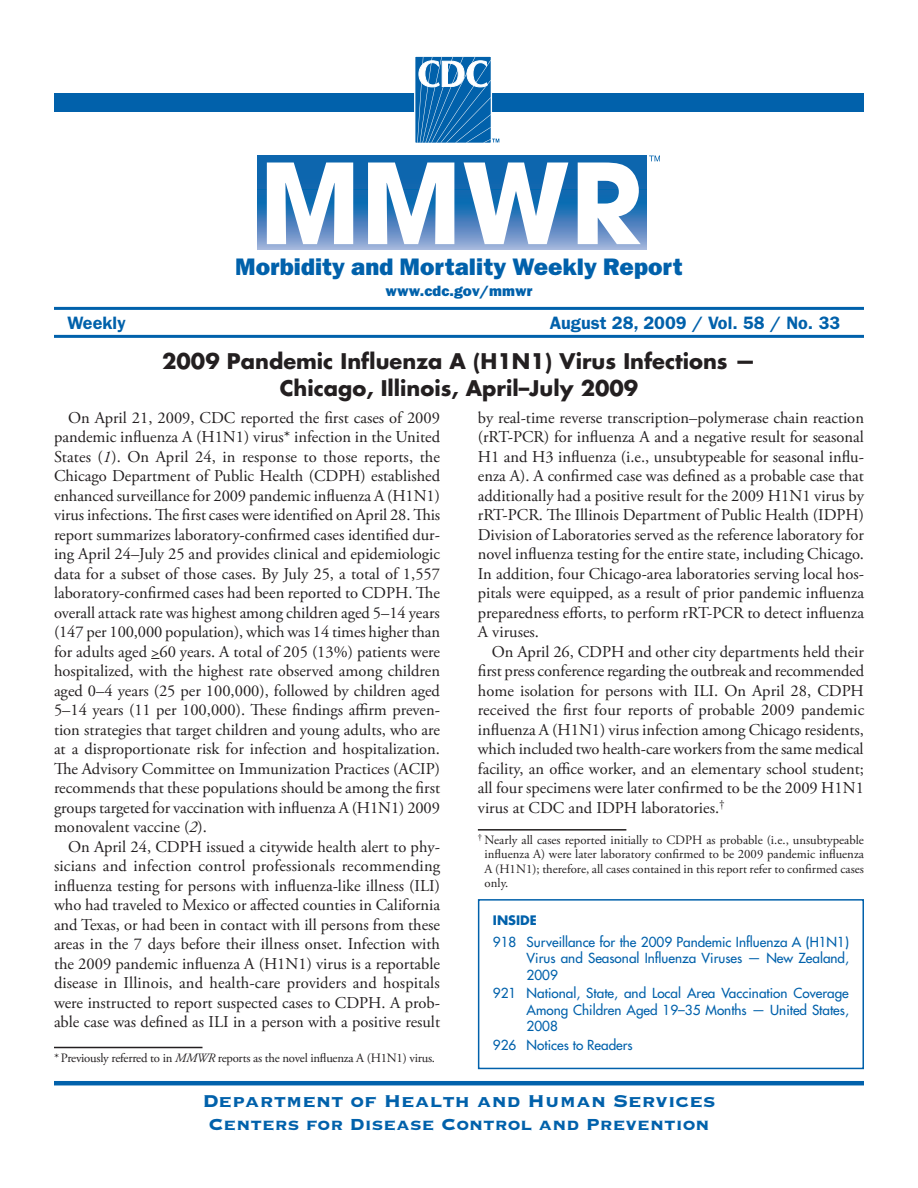
<style>
.page{position:relative;width:918px;height:1188px;background:#fff}
.page>*{position:absolute;margin:0;border:0;box-sizing:border-box;transform-origin:0 0}
.MMWR{font:24px "ITC Franklin Gothic Std Hvy";letter-spacing:.005em;color:#0161ab}
.Footer_-_HHS{font:22.5px "Copperplate Gothic Std 33 BC";color:#0161ab}
.Headline{font:700 21px/27px "Futura Std";color:#231f20;text-align:center}
.Footer_-_CDC{font:21px "Copperplate Gothic Std 33 BC";color:#0161ab}
.Cover_Date_Vol{font:600 18px "ITC Franklin Gothic Std";color:#0161ab}
.Body_Text{font:16.5px/19.5px "Adobe Garamond Pro";color:#231f20;text-align:justify}
.www_cdc{font:15px "ITC Franklin Gothic Std Hvy";letter-spacing:.005em;color:#0161ab}
.TOC_Headline_w_Rule{font:500 13.5px/16.5px "Futura Std";color:#0161ab;text-align:justify}
.Footnote_w_Rule_TEX{font:12.75px/14.2px "Adobe Garamond Pro";letter-spacing:-.015em;color:#231f20;text-align:justify}
.TOC_Title_INSIDE{font:700 12.75px "Futura Std";color:#0161ab}
.s1{font-style:italic}
</style>
<div class="page">
<hr style="left:54px;top:335px;width:810px;height:3px;background:#0161ab">
<hr style="left:54px;top:307px;width:810px;height:3px;background:#0161ab">
<div style="left:54px;top:94px;width:810px;height:18px;background:#0161ab"></div>
<div style="left:414px;top:56px;width:78px;height:88px;border:1px solid #fff"></div>
<svg style="left:417px;top:57px;width:82px;height:86px"></svg>
<hr style="left:54px;top:1081px;width:810px;height:4px;background:#0161ab">
<svg style="left:258px;top:155px;width:389px;height:95px;background:#4382be"></svg>
<svg style="left:267px;top:163px;width:86px;height:81px"></svg>
<svg style="left:368px;top:163px;width:86px;height:81px"></svg>
<svg style="left:464px;top:163px;width:104px;height:81px"></svg>
<svg style="left:578px;top:163px;width:63px;height:81px"></svg>
<svg style="left:649px;top:156px;width:11px;height:5px"></svg>
<hr style="left:54px;top:1047px;width:148px;height:1px;background:#231f20">
<div style="left:478px;top:899px;width:386px;height:170px;border:2px solid #0161ab"></div>
<hr style="left:478px;top:829px;width:148px;height:2px;background:#231f20">
<p class="MMWR" style="left:235px;top:253px;width:449px">Morbidity and Mortality Weekly Report</p>
<p class="www_cdc" style="left:385px;top:282px;width:149px">www.cdc.gov/mmwr</p>
<p class="Cover_Date_Vol" style="left:68px;top:312px;width:60px">Weekly</p>
<p class="Cover_Date_Vol" style="left:550px;top:312px;width:292px">August 28, 2009 / Vol. 58 / No. 33</p>
<h3 class="Headline" style="left:162px;top:347px;width:595px">2009 Pandemic Influenza A (H1N1) Virus Infections —<br>Chicago, Illinois, April–July 2009</h3>
<p class="Body_Text" style="left:54px;top:408px;width:388px;text-indent:14px">On April 21, 2009, CDC reported the first cases of 2009 pandemic influenza A (H1N1) virus* infection in the United States (<span class="s1">1</span>). On April 24, in response to those reports, the Chicago Department of Public Health (CDPH) established enhanced surveillance for 2009 pandemic influenza A (H1N1) virus infections. The first cases were identified on April 28. This report summarizes laboratory-confirmed cases identified dur&shy;ing April 24–July 25 and provides clinical and epidemiologic data for a subset of those cases. By July 25, a total of 1,557 laboratory-confirmed cases had been reported to CDPH. The overall attack rate was highest among children aged 5–14 years (147 per 100,000 population), which was 14 times higher than for adults aged &gt;60 years. A total of 205 (13%) patients were hospitalized, with the highest rate observed among children aged 0–4 years (25 per 100,000), followed by children aged 5–14 years (11 per 100,000). These findings affirm preven&shy;tion strategies that target children and young adults, who are at a disproportionate risk for infection and hospitalization.<br>The Advisory Committee on Immunization Practices (ACIP) recommends that these populations should be among the first groups targeted for vaccination with influenza A (H1N1) 2009 monovalent vaccine (<span class="s1">2</span>).</p>
<p class="Body_Text" style="left:54px;top:837px;width:388px;text-indent:14px">On April 24, CDPH issued a citywide health alert to phy&shy;sicians and infection control professionals recommending influenza testing for persons with influenza-like illness (ILI) who had traveled to Mexico or affected counties in California and Texas, or had been in contact with ill persons from these areas in the 7 days before their illness onset. Infection with the 2009 pandemic influenza A (H1N1) virus is a reportable disease in Illinois, and health-care providers and hospitals were instructed to report suspected cases to CDPH. A prob&shy;able case was defined as ILI in a person with a positive result</p>
<p class="Body_Text" style="left:478px;top:409px;width:388px">by real-time reverse transcription–polymerase chain reaction (rRT-PCR) for influenza A and a negative result for seasonal H1 and H3 influenza (i.e., unsubtypeable for seasonal influ&shy;enza A). A confirmed case was defined as a probable case that additionally had a positive result for the 2009 H1N1 virus by rRT-PCR. The Illinois Department of Public Health (IDPH)<br>Division of Laboratories served as the reference laboratory for novel influenza testing for the entire state, including Chicago.<br>In addition, four Chicago-area laboratories serving local hos&shy;pitals were equipped, as a result of prior pandemic influenza preparedness efforts, to perform rRT-PCR to detect influenza A viruses.</p>
<p class="Body_Text" style="left:478px;top:643px;width:388px;text-indent:14px">On April 26, CDPH and other city departments held their first press conference regarding the outbreak and recommended home isolation for persons with ILI. On April 28, CDPH received the first four reports of probable 2009 pandemic influenza A (H1N1) virus infection among Chicago residents, which included two health-care workers from the same medical facility, an office worker, and an elementary school student; all four specimens were later confirmed to be the 2009 H1N1 virus at CDC and IDPH laboratories.<sup>†</sup></p>
<p class="Footnote_w_Rule_TEX" style="left:485px;top:834px;width:381px;text-indent:-7px"><sup>†</sup> Nearly all cases reported initially to CDPH as probable (i.e., unsubtypeable influenza A) were later laboratory confirmed to be 2009 pandemic influenza A (H1N1); therefore, all cases contained in this report refer to confirmed cases only.</p>
<p class="TOC_Title_INSIDE" style="left:493px;top:911px;width:45px">INSIDE</p>
<p class="TOC_Headline_w_Rule" style="left:527px;top:933px;width:324px;text-indent:-34px">918 Surveillance for the 2009 Pandemic Influenza A (H1N1)<br>Virus and Seasonal Influenza Viruses — New Zealand, 2009</p>
<p class="TOC_Headline_w_Rule" style="left:527px;top:985px;width:324px;text-indent:-34px">921 National, State, and Local Area Vaccination Coverage Among Children Aged 19–35 Months — United States, 2008</p>
<p class="TOC_Headline_w_Rule" style="left:493px;top:1037px;width:141px">926 Notices to Readers</p>
<p class="Footnote_w_Rule_TEX" style="left:54px;top:1051px;width:383px">* Previously referred to in <span class="s1">MMWR</span> reports as the novel influenza A (H1N1) virus.</p>
<p class="Footer_-_HHS" style="left:202px;top:1090px;width:515px">department of health and human services</p>
<p class="Footer_-_CDC" style="left:208px;top:1113px;width:503px">Centers for Disease Control and Prevention</p>
</div>
